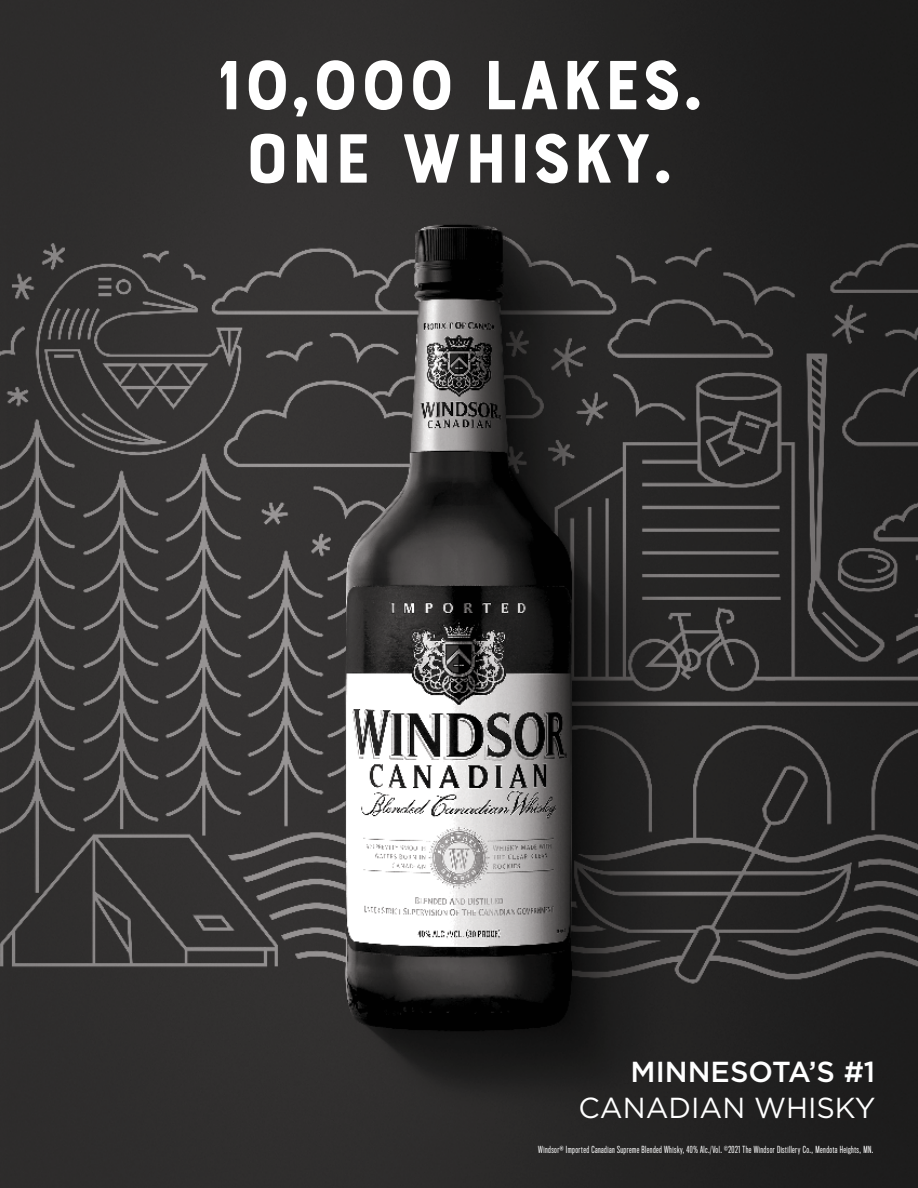
<style>
.page{position:relative;width:918px;height:1188px;background:#fff}
.page>*{position:absolute;margin:0;border:0;box-sizing:border-box;transform-origin:0 0}
.t1{font:73.35px/73.3px "Bourton Base";color:#fff;text-align:center}
.t2{font:28.95px "Gotham";color:#fff}
.t3{font:500 28.95px "Gotham";color:#fff}
.t4{font:9px "Titling Gothic FB Comp";letter-spacing:.05em;color:#fff}
</style>
<div class="page">
<img style="left:0;top:0;width:918px;height:1188px">
<h1 class="t1" style="left:214px;top:50px;width:491px">10,000 LAKES.<br>ONE WHISKY.</h1>
<h2 class="t3" style="left:631px;top:1053px;width:246px">MINNESOTA’S #1</h2>
<h2 class="t2" style="left:579px;top:1089px;width:298px">CANADIAN WHISKY</h2>
<p class="t4" style="left:538px;top:1144px;width:337px">Windsor® Imported Canadian Supreme Blended Whisky, 40% Alc./Vol. ©2021 The Windsor Distillery Co., Mendota Heights, MN.</p>
</div>
